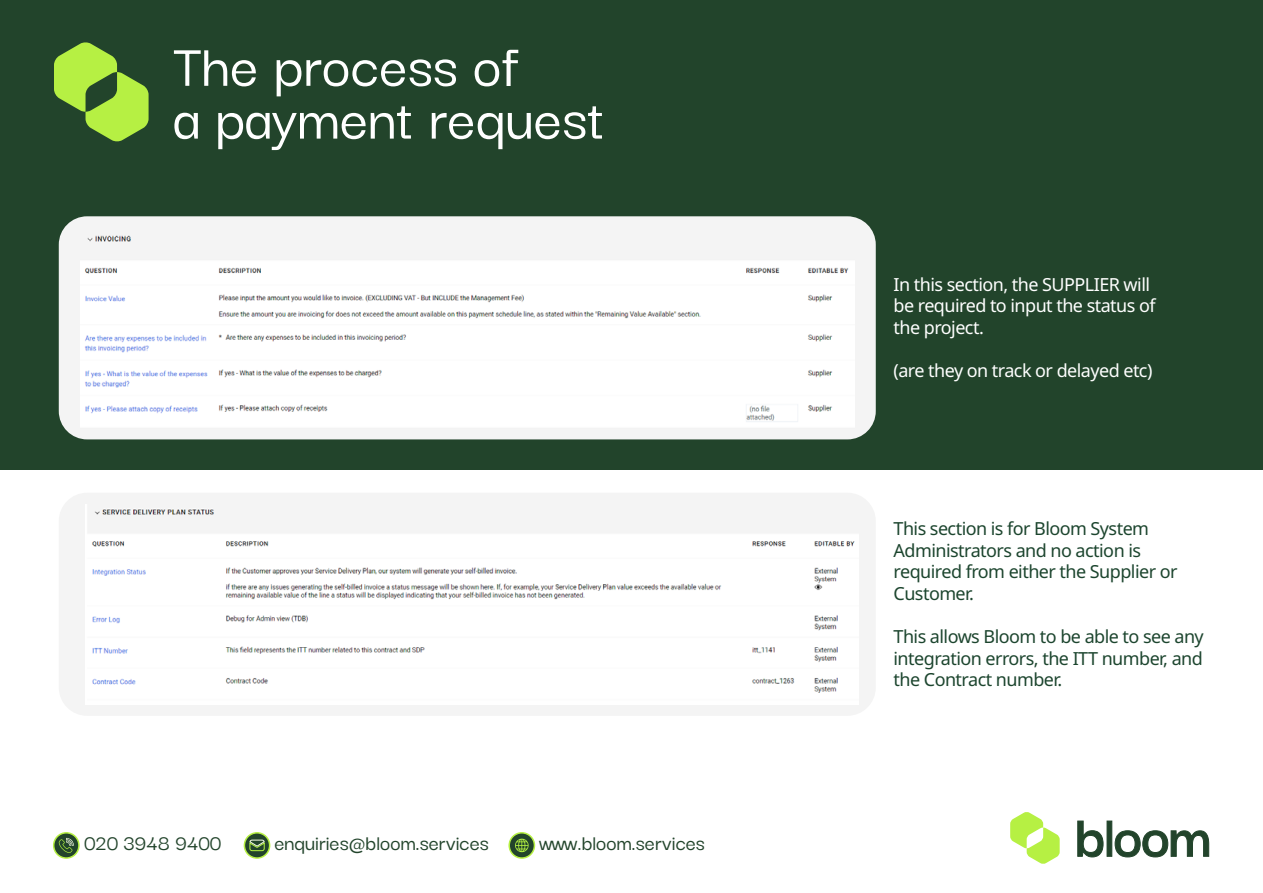
<style>
.page{position:relative;width:1263px;height:893px;background:#fff}
.page>*{position:absolute;margin:0;border:0;box-sizing:border-box;transform-origin:0 0}
.t1{font:500 63px/52.8px "Darker Grotesque";color:#fff}
.t2{font:500 22.5px "Darker Grotesque";color:#22442b}
.t3{font:18px/21.6px "Noto Sans";letter-spacing:-.03em;color:#1c452e}
.t4{font:18px/21.6px "Noto Sans";letter-spacing:-.03em;color:#fff}
</style>
<div class="page">
<div style="left:0;top:0;width:1263px;height:470px;background:#22442b"></div>
<div style="left:59px;top:216px;width:817px;height:223px;background:#f4f4f4;border-radius:28px"></div>
<div style="left:59px;top:493px;width:817px;height:223px;background:#f4f4f4;border-radius:28px"></div>
<svg style="left:1077px;top:820px;width:26px;height:37px"></svg>
<div style="left:1107px;top:821px;width:5px;height:35px;background:#22442b;border:1px solid #22442b"></div>
<svg style="left:1114px;top:830px;width:95px;height:27px"></svg>
<svg style="left:1010px;top:812px;width:50px;height:52px"></svg>
<svg style="left:54px;top:42px;width:95px;height:100px"></svg>
<svg style="left:509px;top:833px;width:25px;height:25px"></svg>
<div style="left:508px;top:832px;width:27px;height:27px;border:2px solid #b6f043;border-radius:50%"></div>
<svg style="left:244px;top:833px;width:26px;height:25px"></svg>
<div style="left:244px;top:832px;width:26px;height:27px;border:2px solid #b6f043;border-radius:50%"></div>
<svg style="left:54px;top:833px;width:25px;height:25px"></svg>
<div style="left:53px;top:832px;width:27px;height:27px;border:2px solid #b6f043;border-radius:50%"></div>
<svg style="left:515px;top:839px;width:14px;height:13px"></svg>
<svg style="left:249px;top:839px;width:16px;height:12px"></svg>
<svg style="left:59px;top:838px;width:15px;height:15px"></svg>
<img style="left:81px;top:235px;width:774px;height:191px">
<img style="left:86px;top:509px;width:773px;height:195px">
<h1 class="t1" style="left:173px;top:38px;width:433px">The process of<br>a payment request</h1>
<p class="t2" style="left:84px;top:830px;width:139px">020 3948 9400</p>
<p class="t2" style="left:274px;top:830px;width:216px">enquiries@bloom.services</p>
<p class="t2" style="left:539px;top:830px;width:167px">www.bloom.services</p>
<p class="t4" style="left:893px;top:274px;width:264px">In this section, the SUPPLIER will be required to input the status of the project.</p>
<p class="t4" style="left:893px;top:360px;width:260px">(are they on track or delayed etc)</p>
<p class="t3" style="left:893px;top:518px;width:285px">This section is for Bloom System<br>Administrators and no action is required from either the Supplier or<br>Customer.</p>
<p class="t3" style="left:893px;top:626px;width:312px;text-align:justify">This allows Bloom to be able to see any integration errors, the ITT number, and the Contract number.</p>
</div>
